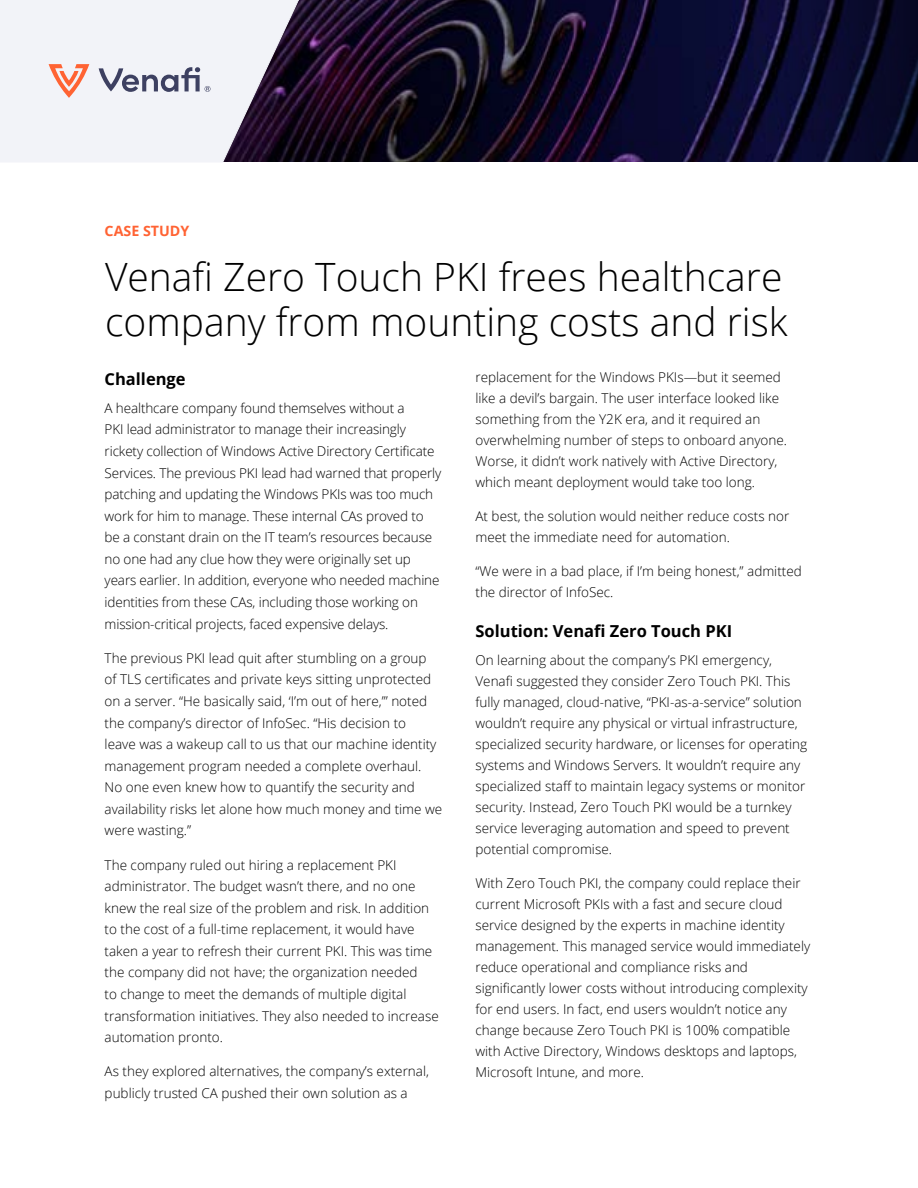
<style>
.page{position:relative;width:918px;height:1188px;background:#fff}
.page>*{position:absolute;margin:0;border:0;box-sizing:border-box;transform-origin:0 0}
.t1{font:300 39px/45px "Open Sans";color:#000}
.t2{font:700 16.5px "Open Sans";color:#000}
.t3{font:700 14.25px "Open Sans";color:#ff6333}
.t4{font:300 13.5px/21.6px "Open Sans";color:#000}
</style>
<div class="page">
<img style="left:300px;top:0;width:453px;height:162px">
<svg style="left:753px;top:0;width:165px;height:162px;background:#0b0c2a"></svg>
<svg style="left:0;top:0;width:300px;height:162px"></svg>
<svg style="left:49px;top:64px;width:40px;height:34px"></svg>
<svg style="left:99px;top:67px;width:111px;height:25px"></svg>
<p class="t3" style="left:105px;top:220px;width:86px">CASE STUDY</p>
<h1 class="t1" style="left:105px;top:253px;width:684px">Venafi Zero Touch PKI frees healthcare company from mounting costs and risk</h1>
<p class="t2" style="left:105px;top:367px;width:83px">Challenge</p>
<p class="t4" style="left:105px;top:397px;width:338px">A healthcare company found themselves without a<br>PKI lead administrator to manage their increasingly rickety collection of Windows Active Directory Certificate Services. The previous PKI lead had warned that properly patching and updating the Windows PKIs was too much work for him to manage. These internal CAs proved to be a constant drain on the IT team’s resources because no one had any clue how they were originally set up years earlier. In addition, everyone who needed machine identities from these CAs, including those working on mission-critical projects, faced expensive delays.</p>
<p class="t4" style="left:105px;top:647px;width:339px">The previous PKI lead quit after stumbling on a group<br>of TLS certificates and private keys sitting unprotected on a server. “He basically said, ‘I’m out of here,’” noted the company’s director of InfoSec. “His decision to<br>leave was a wakeup call to us that our machine identity management program needed a complete overhaul.<br>No one even knew how to quantify the security and availability risks let alone how much money and time we were wasting.”</p>
<p class="t4" style="left:105px;top:854px;width:336px">The company ruled out hiring a replacement PKI administrator. The budget wasn’t there, and no one knew the real size of the problem and risk. In addition to the cost of a full-time replacement, it would have taken a year to refresh their current PKI. This was time the company did not have; the organization needed<br>to change to meet the demands of multiple digital transformation initiatives. They also needed to increase automation pronto.</p>
<p class="t4" style="left:105px;top:1060px;width:326px">As they explored alternatives, the company’s external, publicly trusted CA pushed their own solution as a</p>
<p class="t4" style="left:476px;top:367px;width:313px;line-height:21px">replacement for the Windows PKIs—but it seemed like a devil’s bargain. The user interface looked like something from the Y2K era, and it required an overwhelming number of steps to onboard anyone.<br>Worse, it didn’t work natively with Active Directory, which meant deployment would take too long.</p>
<p class="t4" style="left:476px;top:505px;width:315px;line-height:21px">At best, the solution would neither reduce costs nor meet the immediate need for automation.</p>
<p class="t4" style="left:476px;top:560px;width:328px;line-height:21px">“We were in a bad place, if I’m being honest,” admitted the director of InfoSec.</p>
<p class="t2" style="left:476px;top:620px;width:258px">Solution: Venafi Zero Touch PKI</p>
<p class="t4" style="left:476px;top:649px;width:333px;line-height:21px">On learning about the company’s PKI emergency, Venafi suggested they consider Zero Touch PKI. This fully managed, cloud-native, “PKI-as-a-service” solution wouldn’t require any physical or virtual infrastructure, specialized security hardware, or licenses for operating systems and Windows Servers. It wouldn’t require any specialized staff to maintain legacy systems or monitor security. Instead, Zero Touch PKI would be a turnkey service leveraging automation and speed to prevent potential compromise.</p>
<p class="t4" style="left:476px;top:872px;width:336px;line-height:21px">With Zero Touch PKI, the company could replace their current Microsoft PKIs with a fast and secure cloud service designed by the experts in machine identity management. This managed service would immediately reduce operational and compliance risks and significantly lower costs without introducing complexity for end users. In fact, end users wouldn’t notice any change because Zero Touch PKI is 100% compatible with Active Directory, Windows desktops and laptops, Microsoft Intune, and more.</p>
</div>
